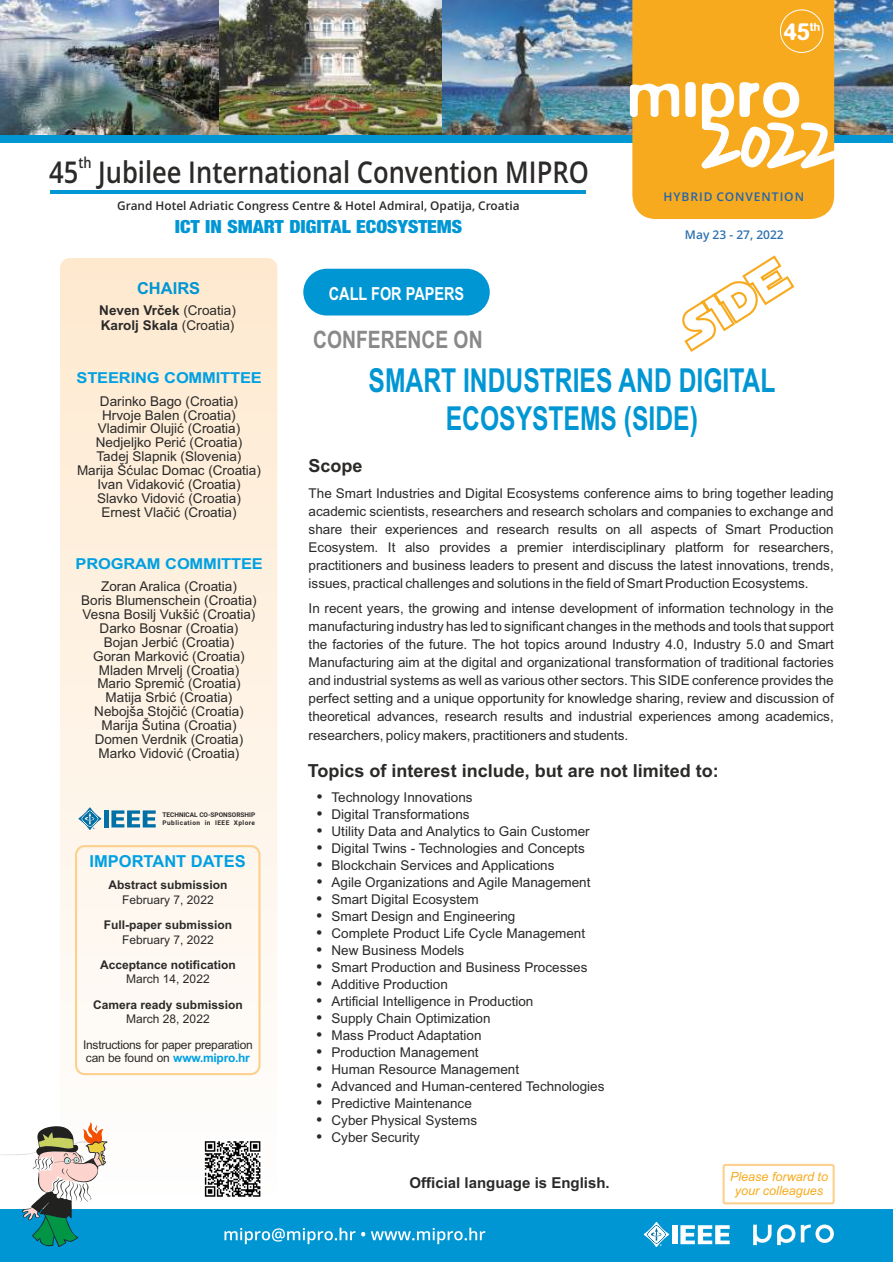
<style>
.page{position:relative;width:893px;height:1262px;background:#fff}
.page>*{position:absolute;margin:0;border:0;box-sizing:border-box;transform-origin:0 0}
.t1{font:700 33px/37.7px "Arial Narrow";color:#0096d4;text-align:center;scale:.91 1}
.t2{font:600 30px "Open Sans";color:#2b2a29;scale:.85 1}
.t3{font:500 25.2px "Blur";color:#fefefe}
.t4{font:700 24px "Arial Narrow";color:#898989}
.t5{font:700 18px "Arial";color:#2b2a29}
.t6{font:18px "Harvest";color:#0096d4;scale:1.09 1}
.t7{font:700 18px "Arial Narrow";color:#fefefe}
.t8{font:700 16.5px "Arial";color:#00a0e3}
.t9{font:700 16.5px "Arial";color:#0096d4}
.t10{font:700 15px "Arial";letter-spacing:-.01em;color:#00a0e3;scale:1.1 1}
.t11{font:700 15px "Arial";color:#2b2a29}
.t12{font:600 15px "Open Sans";color:#2b2a29;scale:.85 1}
.t13{font:13.5px/14px "Arial";color:#2b2a29;text-align:center}
.t14{font:700 13.5px/15.1px "Arial";color:#2b2a29}
.t15{font:italic 12.6px/14.1px "Arial";color:#f7aa1d;text-align:center}
.t16{font:700 12px "Arial";color:#2b2a29}
.t17{font:12px/25.5px "Arial";letter-spacing:-.02em;color:#2b2a29;text-align:center}
.t18{font:600 12px "Open Sans";color:#2b2a29}
.t19{font:12px "Arial";color:#2b2a29}
.t20{font:600 12px "Open Sans";letter-spacing:.08em;color:#2364ad}
.t21{font:600 12px "Open Sans";color:#2d71b0}
.t22{font:700 6.45px/7.8px "Roboto";letter-spacing:.03em;color:#2b2a29}
.s1{font-weight:400}
.s2{font-weight:700;color:#00a0e3}
</style>
<div class="page">
<div style="left:0;top:1209px;width:893px;height:53px;background:#0096d4"></div>
<svg style="left:753px;top:1224px;width:18px;height:21px"></svg>
<svg style="left:777px;top:1224px;width:56px;height:21px"></svg>
<svg style="left:224px;top:1227px;width:261px;height:17px"></svg>
<div style="left:672px;top:1225px;width:5px;height:19px;background:#fff"></div>
<svg style="left:680px;top:1225px;width:49px;height:19px"></svg>
<svg style="left:643px;top:1222px;width:26px;height:24px"></svg>
<div style="left:60px;top:258px;width:217px;height:938px;background:linear-gradient(to bottom,#fee9cf,#fefefd);border-radius:10px"></div>
<svg style="left:0;top:1122px;width:107px;height:125px"></svg>
<div style="left:303px;top:269px;width:187px;height:46px;background:#0096d4;border-radius:23px"></div>
<div style="left:205px;top:1139px;width:59px;height:58px;background:#fff"></div>
<div style="left:722px;top:1163px;width:112px;height:41px;border:2px solid #fcd08f;border-radius:2px"></div>
<svg style="left:682px;top:255px;width:113px;height:97px"></svg>
<div style="left:75px;top:845px;width:185px;height:230px;border:2px solid #fcd08f;border-radius:9px"></div>
<div style="left:104px;top:810px;width:5px;height:17px;background:#0070a7"></div>
<svg style="left:111px;top:810px;width:45px;height:17px"></svg>
<svg style="left:78px;top:807px;width:23px;height:23px"></svg>
<svg style="left:203px;top:1139px;width:58px;height:58px"></svg>
<svg style="left:205px;top:1141px;width:55px;height:55px"></svg>
<div style="left:0;top:98px;width:893px;height:45px;background:#0096d4"></div>
<img style="left:839px;top:0;width:54px;height:134px">
<img style="left:219px;top:0;width:411px;height:134px">
<img style="left:0;top:0;width:219px;height:134px">
<hr style="left:50px;top:190px;width:535px;height:4px;background:#0096d4">
<svg style="left:630px;top:0;width:209px;height:219px;background:#f3b643"></svg>
<div style="left:780px;top:10px;width:43px;height:43px;border:1px solid #fefefe;border-radius:50%"></div>
<p class="t12" style="left:78px;top:157px;width:17px">th</p>
<h2 class="t2" style="left:49px;top:160px;width:636px">45 Jubilee International Convention MIPRO</h2>
<h3 class="t6" style="left:175px;top:216px;width:265px">ICT IN SMART DIGITAL ECOSYSTEMS</h3>
<p class="t18" style="left:117px;top:200px;width:404px">Grand Hotel Adriatic Congress Centre &amp; Hotel Admiral, Opatija, Croatia</p>
<p class="t9" style="left:137px;top:282px;width:65px">CHAIRS</p>
<p class="t14" style="left:99px;top:304px;width:138px">Neven Vrček <span class="s1">(Croatia)<br></span>Karolj Skala <span class="s1">(Croatia)</span></p>
<h3 class="t7" style="left:329px;top:286px;width:137px">CALL FOR PAPERS</h3>
<h3 class="t4" style="left:313px;top:331px;width:171px">CONFERENCE ON</h3>
<h3 class="t3" style="left:783px;top:22px;width:38px">45<sup>th</sup></h3>
<p class="t20" style="left:663px;top:192px;width:142px">HYBRID CONVENTION</p>
<p class="t21" style="left:685px;top:230px;width:100px">May 23 - 27, 2022</p>
<p class="t10" style="left:77px;top:372px;width:170px">STEERING COMMITTEE</p>
<p class="t13" style="left:77px;top:395px;width:185px">Darinko Bago (Croatia)<br>Hrvoje Balen (Croatia)<br>Vladimir Olujić (Croatia)<br>Nedjeljko Perić (Croatia)<br>Tadej Slapnik (Slovenia)<br>Marija Šćulac Domac (Croatia)<br>Ivan Vidaković (Croatia)<br>Slavko Vidović (Croatia)<br>Ernest Vlačić (Croatia)</p>
<p class="t10" style="left:76px;top:558px;width:172px">PROGRAM COMMITTEE</p>
<p class="t13" style="left:81px;top:580px;width:177px">Zoran Aralica (Croatia)<br>Boris Blumenschein (Croatia)<br>Vesna Bosilj Vukšić (Croatia)<br>Darko Bosnar (Croatia)<br>Bojan Jerbić (Croatia)<br>Goran Marković (Croatia)<br>Mladen Mrvelj (Croatia)<br>Mario Spremić (Croatia)<br>Matija Srbić (Croatia)<br>Nebojša Stojčić (Croatia)<br>Marija Šutina (Croatia)<br>Domen Verdnik (Croatia)<br>Marko Vidović (Croatia)</p>
<p class="t22" style="left:162px;top:811px;width:94px">TECHNICAL CO-SPONSORSHIP<br>Publication in IEEE Xplore</p>
<p class="t8" style="left:89px;top:855px;width:158px">IMPORTANT DATES</p>
<p class="t16" style="left:109px;top:880px;width:120px">Abstract submission</p>
<p class="t19" style="left:122px;top:895px;width:93px">February 7, 2022</p>
<p class="t16" style="left:104px;top:920px;width:130px">Full-paper submission</p>
<p class="t19" style="left:122px;top:934px;width:93px">February 7, 2022</p>
<p class="t16" style="left:100px;top:960px;width:137px">Acceptance notification</p>
<p class="t19" style="left:126px;top:974px;width:85px">March 14, 2022</p>
<p class="t16" style="left:93px;top:1000px;width:151px">Camera ready submission</p>
<p class="t17" style="left:83px;top:1007px;width:171px">March 28, 2022<br>Instructions for paper preparation</p>
<p class="t17" style="left:86px;top:1046px;width:165px">can be found on <span class="s2">www.mipro.hr</span></p>
<h1 class="t1" style="left:368px;top:365px;width:448px">SMART INDUSTRIES AND DIGITAL<br>ECOSYSTEMS (SIDE)</h1>
<h3 class="t5" style="left:308px;top:459px;width:56px">Scope</h3>
<p class="t13" style="left:308px;top:485px;width:526px;line-height:18px;text-align:justify">The Smart Industries and Digital Ecosystems conference aims to bring together leading academic scientists, researchers and research scholars and companies to exchange and share their experiences and research results on all aspects of Smart Production Ecosystem. It also provides a premier interdisciplinary platform for researchers, practitioners and business leaders to present and discuss the latest innovations, trends, issues, practical challenges and solutions in the field of Smart Production Ecosystems.</p>
<p class="t13" style="left:308px;top:601px;width:526px;line-height:18px;text-align:justify">In recent years, the growing and intense development of information technology in the manufacturing industry has led to significant changes in the methods and tools that support the factories of the future. The hot topics around Industry 4.0, Industry 5.0 and Smart Manufacturing aim at the digital and organizational transformation of traditional factories and industrial systems as well as various other sectors. This SIDE conference provides the perfect setting and a unique opportunity for knowledge sharing, review and discussion of theoretical advances, research results and industrial experiences among academics, researchers, policy makers, practitioners and students.</p>
<h3 class="t5" style="left:308px;top:763px;width:412px">Topics of interest include, but are not limited to:</h3>
<p class="t13" style="left:331px;top:790px;width:274px;line-height:17px;text-align:left">Technology Innovations<br>Digital Transformations<br>Utility Data and Analytics to Gain Customer<br>Digital Twins - Technologies and Concepts<br>Blockchain Services and Applications<br>Agile Organizations and Agile Management<br>Smart Digital Ecosystem<br>Smart Design and Engineering<br>Complete Product Life Cycle Management<br>New Business Models<br>Smart Production and Business Processes<br>Additive Production<br>Artificial Intelligence in Production<br>Supply Chain Optimization<br>Mass Product Adaptation<br>Production Management<br>Human Resource Management<br>Advanced and Human-centered Technologies<br>Predictive Maintenance<br>Cyber Physical Systems<br>Cyber Security</p>
<p class="t11" style="left:409px;top:1176px;width:202px">Official language is English.</p>
<p class="t15" style="left:730px;top:1170px;width:100px">Please forward to your colleagues</p>
</div>
